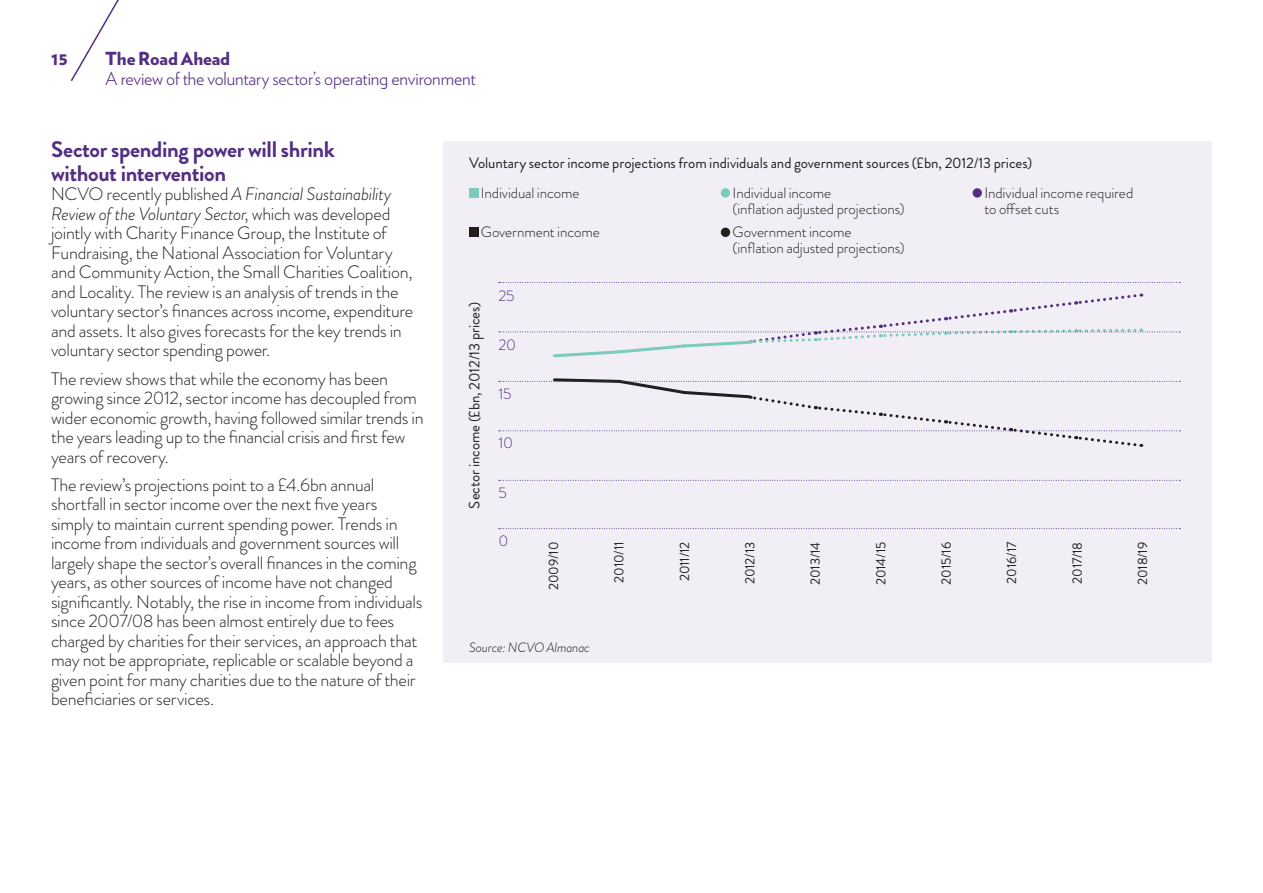
<style>
.page{position:relative;width:1263px;height:893px;background:#fff}
.page>*{position:absolute;margin:0;border:0;box-sizing:border-box;transform-origin:0 0}
.Sub-heading{font:700 22.5px/24px "Brandon Grotesque";letter-spacing:-.015em;color:#532f82}
.body{font:300 18px/19.5px "Brandon Grotesque";letter-spacing:-.015em;color:#231f20}
.t1{font:300 18px "Verlag";letter-spacing:-.01em;color:#532f82}
.t2{font:900 18px "Verlag";letter-spacing:-.005em;color:#532f82}
.chart_sub_heads{font:300 15.3px "Brandon Grotesque";letter-spacing:-.025em;color:#532f82}
.body-2{font:300 15px/16.5px "Brandon Grotesque";letter-spacing:-.01em;color:#231f20}
.body-3{font:15px "Brandon Grotesque";letter-spacing:-.005em;color:#231f20}
.body-4{font:13.5px "Brandon Grotesque";letter-spacing:-.01em;color:#231f20}
.body-5{font:italic 300 13.5px "Brandon Grotesque";letter-spacing:-.01em;color:#231f20}
.s1{font-style:italic}
</style>
<div class="page">
<svg style="left:70px;top:0;width:49px;height:81px"></svg>
<div style="left:443px;top:141px;width:769px;height:521px;background:#f1eff5"></div>
<div style="left:469px;top:188px;width:9px;height:10px;background:#7bcbbf"></div>
<div style="left:469px;top:228px;width:9px;height:9px;background:#231f20"></div>
<div style="left:721px;top:188px;width:9px;height:10px;background:#7bcbbf;border-radius:50%"></div>
<div style="left:721px;top:228px;width:9px;height:9px;background:#231f20;border-radius:50%"></div>
<div style="left:972px;top:188px;width:10px;height:10px;background:#532f82;border-radius:50%"></div>
<svg style="left:499px;top:282px;width:681px;height:1px"></svg>
<svg style="left:499px;top:293px;width:681px;height:65px"></svg>
<svg style="left:499px;top:378px;width:681px;height:69px"></svg>
<svg style="left:499px;top:528px;width:681px;height:1px"></svg>
<svg style="left:499px;top:480px;width:681px;height:1px"></svg>
<p class="t2" style="left:51px;top:44px;width:18px">15</p>
<p class="t2" style="left:105px;top:44px;width:126px">The Road Ahead</p>
<p class="t1" style="left:105px;top:65px;width:372px">A review of the voluntary sector’s operating environment</p>
<p class="Sub-heading" style="left:51px;top:137px;width:285px">Sector spending power will shrink without intervention</p>
<p class="body" style="left:51px;top:184px;width:364px">NCVO recently published <span class="s1">A Financial Sustainability Review of the Voluntary Sector</span>, which was developed jointly with Charity Finance Group, the Institute of Fundraising, the National Association for Voluntary and Community Action, the Small Charities Coalition, and Locality. The review is an analysis of trends in the voluntary sector’s finances across income, expenditure and assets. It also gives forecasts for the key trends in voluntary sector spending power.</p>
<p class="body" style="left:51px;top:369px;width:374px">The review shows that while the economy has been growing since 2012, sector income has decoupled from wider economic growth, having followed similar trends in the years leading up to the financial crisis and first few years of recovery.</p>
<p class="body" style="left:51px;top:475px;width:373px">The review’s projections point to a £4.6bn annual shortfall in sector income over the next five years simply to maintain current spending power. Trends in income from individuals and government sources will largely shape the sector’s overall finances in the coming years, as other sources of income have not changed significantly. Notably, the rise in income from individuals since 2007/08 has been almost entirely due to fees charged by charities for their services, an approach that may not be appropriate, replicable or scalable beyond a given point for many charities due to the nature of their beneficiaries or services.</p>
<p class="body-3" style="left:469px;top:153px;width:565px">Voluntary sector income projections from individuals and government sources (£bn, 2012/13 prices)</p>
<p class="body-2" style="left:481px;top:184px;width:100px">Individual income</p>
<p class="body-2" style="left:481px;top:224px;width:120px">Government income</p>
<p class="body-2" style="left:733px;top:184px;width:174px">Individual income<br>(inflation adjusted projections)</p>
<p class="body-2" style="left:733px;top:224px;width:174px">Government income (inflation adjusted projections)</p>
<p class="body-2" style="left:984px;top:184px;width:150px">Individual income required to offset cuts</p>
<p class="body-3" style="left:464px;top:508px;width:208px;rotate:-90deg">Sector income (£bn, 2012/13 prices)</p>
<p class="chart_sub_heads" style="left:498px;top:285px;width:17px">25</p>
<p class="chart_sub_heads" style="left:498px;top:334px;width:19px">20</p>
<p class="chart_sub_heads" style="left:498px;top:384px;width:14px">15</p>
<p class="chart_sub_heads" style="left:498px;top:433px;width:16px">10</p>
<p class="chart_sub_heads" style="left:498px;top:482px;width:10px">5</p>
<p class="chart_sub_heads" style="left:498px;top:531px;width:11px">0</p>
<p class="body-4" style="left:544px;top:590px;width:50px;rotate:-90deg">2009/10</p>
<p class="body-4" style="left:610px;top:583px;width:42px;rotate:-90deg">2010/11</p>
<p class="body-4" style="left:675px;top:581px;width:41px;rotate:-90deg">2011/12</p>
<p class="body-4" style="left:740px;top:584px;width:44px;rotate:-90deg">2012/13</p>
<p class="body-4" style="left:806px;top:585px;width:45px;rotate:-90deg">2013/14</p>
<p class="body-4" style="left:871px;top:585px;width:45px;rotate:-90deg">2014/15</p>
<p class="body-4" style="left:937px;top:585px;width:44px;rotate:-90deg">2015/16</p>
<p class="body-4" style="left:1002px;top:584px;width:43px;rotate:-90deg">2016/17</p>
<p class="body-4" style="left:1068px;top:584px;width:43px;rotate:-90deg">2017/18</p>
<p class="body-4" style="left:1133px;top:585px;width:45px;rotate:-90deg">2018/19</p>
<p class="body-5" style="left:469px;top:638px;width:122px">Source: NCVO Almanac</p>
</div>
